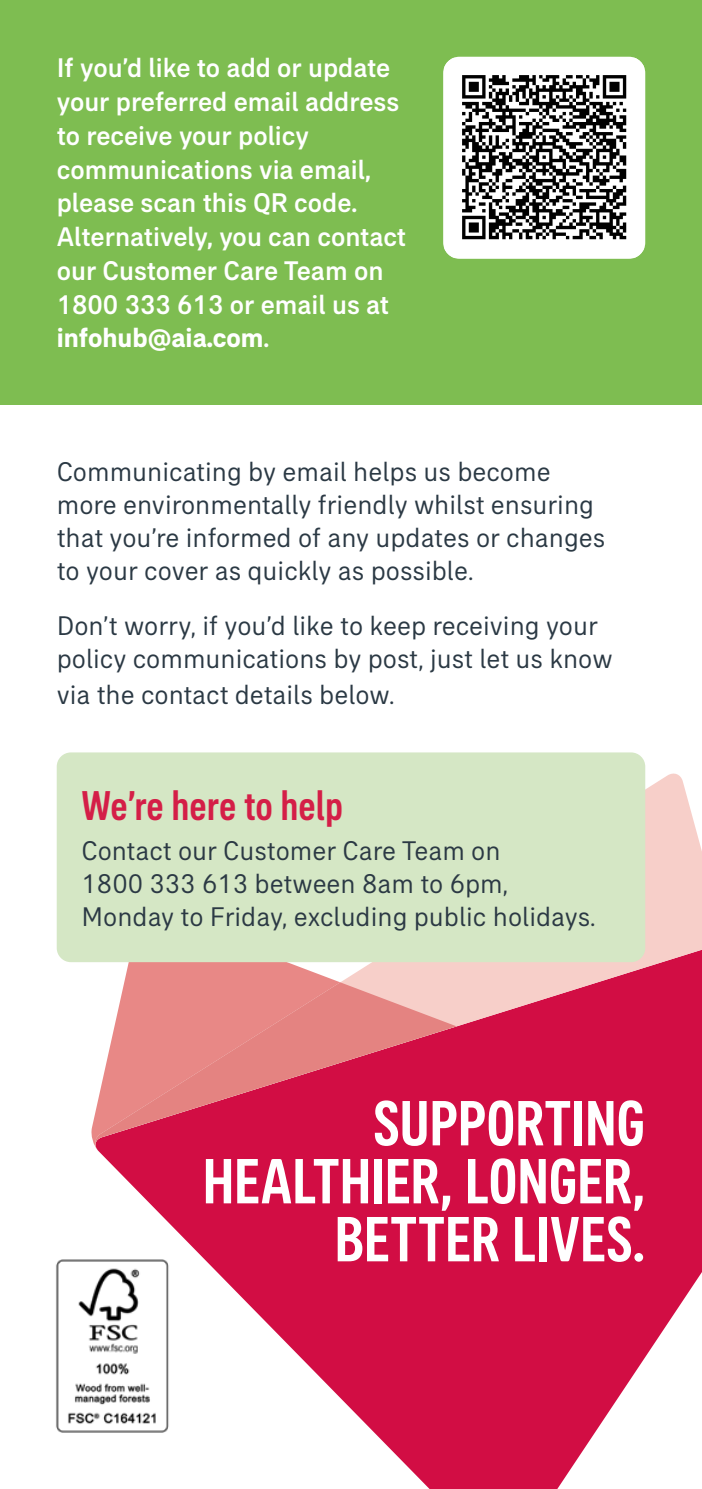
<style>
.page{position:relative;width:702px;height:1489px;background:#fff}
.page>*{position:absolute;margin:0;border:0;box-sizing:border-box;transform-origin:0 0}
.t1{font:500 condensed 65.25px/58px "AIA Everest";letter-spacing:-.005em;color:#fff;text-align:right}
.t2{font:500 condensed 42.5px "AIA Everest";color:#d41e47}
.t3{font:27.5px/33px "AIA Everest";color:#2b3944}
.t4{font:500 27.5px/33.8px "AIA Everest";color:#fff}
.s1{font-weight:700}
</style>
<div class="page">
<svg style="left:97px;top:1147px;width:605px;height:341px;fill:#d20d44"></svg>
<svg style="left:340px;top:771px;width:362px;height:376px;background:#de4f71"></svg>
<svg style="left:90px;top:962px;width:250px;height:188px;fill:#e88886"></svg>
<svg style="left:94px;top:982px;width:362px;height:165px;background:#e05f72"></svg>
<div style="left:0;top:0;width:702px;height:404px;background:#7ebd51"></div>
<div style="left:57px;top:752px;width:588px;height:210px;background:#d5e7c5;border-radius:14px"></div>
<img style="left:444px;top:58px;width:200px;height:200px">
<img style="left:56px;top:1258px;width:116px;height:175px">
<p class="t4" style="left:57px;top:51px;width:351px">If you’d like to add or update your preferred email address to receive your policy communications via email, please scan this QR code.<br>Alternatively, you can contact our Customer Care Team on<br>1800 333 613 or email us at <span class="s1">infohub@aia.com</span>.</p>
<p class="t3" style="left:57px;top:455px;width:550px">Communicating by email helps us become more environmentally friendly whilst ensuring that you’re informed of any updates or changes to your cover as quickly as possible.</p>
<p class="t3" style="left:57px;top:608px;width:557px">Don’t worry, if you’d like to keep receiving your policy communications by post, just let us know</p>
<p class="t3" style="left:57px;top:677px;width:339px">via the contact details below.</p>
<p class="t2" style="left:81px;top:781px;width:263px">We’re here to help</p>
<p class="t3" style="left:81px;top:834px;width:515px">Contact our Customer Care Team on<br>1800 333 613 between 8am to 6pm,<br>Monday to Friday, excluding public holidays.</p>
<p class="t1" style="left:202px;top:1093px;width:444px">SUPPORTING<br>HEALTHIER, LONGER,<br>BETTER LIVES.</p>
</div>
